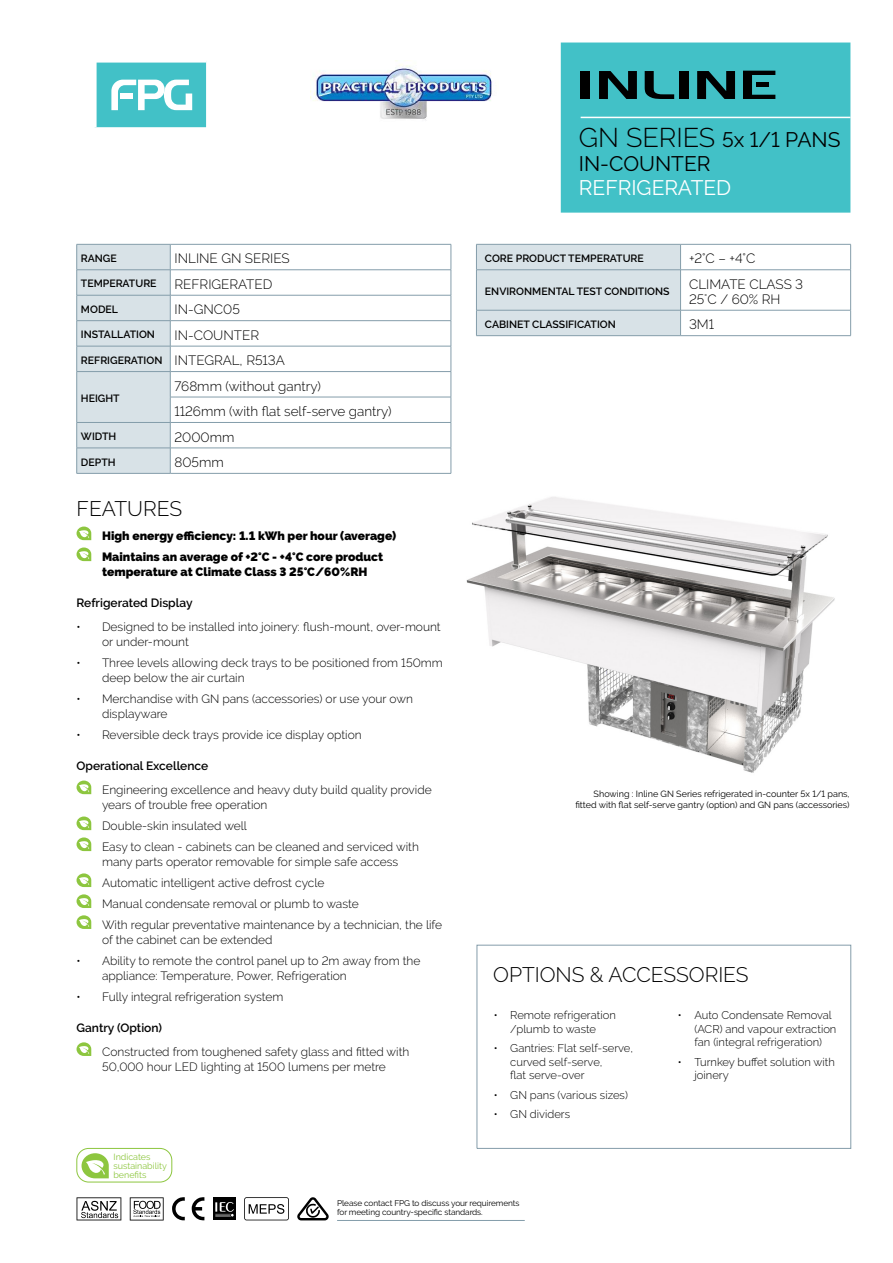
<style>
.page{position:relative;width:893px;height:1263px;background:#fff}
.page>*{position:absolute;margin:0;border:0;box-sizing:border-box;transform-origin:0 0}
.t1{font:300 21px "Raleway";color:#000}
.t2{font:21px/24px "Raleway";color:#000}
.t3{font:21px "Raleway";color:#fff}
.t4{font:300 13.5px/25.5px "Raleway";color:#000}
.t5{font:300 12px/15px "Raleway";color:#000}
.t6{font:800 12px/21px "Raleway";color:#000}
.t7{font:600 12px "Raleway";color:#000}
.t8{font:300 11.25px/13.5px "Raleway";color:#000}
.t9{font:600 10.5px "Raleway";color:#000}
.t10{font:9px/10.8px "Raleway";color:#000;text-align:right}
.t11{font:9px/9px "Raleway";color:#8dc63f}
.t12{font:8.25px/9px "Raleway";letter-spacing:-.01em;color:#000}
.s1{font-weight:600;font-size:10.5px}
.s2{font-weight:300;font-size:27px}
</style>
<div class="page">
<hr style="left:337px;top:1220px;width:188px;height:1px;background:#849daa">
<svg style="left:77px;top:1197px;width:44px;height:23px"></svg>
<svg style="left:130px;top:1197px;width:34px;height:23px"></svg>
<svg style="left:192px;top:1197px;width:12px;height:23px"></svg>
<svg style="left:172px;top:1197px;width:13px;height:23px"></svg>
<div style="left:213px;top:1197px;width:23px;height:23px;background:#000"></div>
<svg style="left:215px;top:1202px;width:19px;height:15px"></svg>
<svg style="left:297px;top:1197px;width:32px;height:23px"></svg>
<svg style="left:244px;top:1197px;width:45px;height:23px"></svg>
<svg style="left:95px;top:43px;width:755px;height:170px"></svg>
<svg style="left:95px;top:60px;width:111px;height:67px"></svg>
<hr style="left:681px;top:244px;width:170px;height:1px;background:#849daa">
<svg style="left:850px;top:244px;width:1px;height:25px"></svg>
<svg style="left:476px;top:244px;width:205px;height:92px;background:#d3dee4"></svg>
<hr style="left:681px;top:269px;width:170px;height:1px;background:#849daa">
<hr style="left:850px;top:270px;width:1px;height:40px;background:#849daa">
<svg style="left:850px;top:311px;width:1px;height:24px"></svg>
<hr style="left:681px;top:310px;width:170px;height:1px;background:#849daa">
<hr style="left:681px;top:335px;width:170px;height:1px;background:#849daa">
<svg style="left:77px;top:526px;width:14px;height:14px"></svg>
<svg style="left:77px;top:547px;width:14px;height:14px"></svg>
<svg style="left:77px;top:780px;width:14px;height:14px"></svg>
<svg style="left:77px;top:816px;width:14px;height:14px"></svg>
<svg style="left:77px;top:837px;width:14px;height:14px"></svg>
<svg style="left:77px;top:873px;width:14px;height:14px"></svg>
<svg style="left:77px;top:894px;width:14px;height:14px"></svg>
<svg style="left:77px;top:915px;width:14px;height:14px"></svg>
<svg style="left:77px;top:1042px;width:14px;height:14px"></svg>
<svg style="left:82px;top:1153px;width:27px;height:25px"></svg>
<div style="left:77px;top:1148px;width:95px;height:34px;border:1px solid #8dc63f;border-radius:12px"></div>
<hr style="left:581px;top:117px;width:269px;height:1px;background:#fff">
<div style="left:581px;top:71px;width:9px;height:28px;background:#000"></div>
<svg style="left:599px;top:71px;width:38px;height:28px"></svg>
<svg style="left:645px;top:71px;width:29px;height:28px"></svg>
<div style="left:679px;top:71px;width:10px;height:28px;background:#000"></div>
<svg style="left:743px;top:71px;width:32px;height:28px"></svg>
<svg style="left:697px;top:71px;width:38px;height:28px"></svg>
<img style="left:466px;top:497px;width:369px;height:276px">
<svg style="left:477px;top:945px;width:374px;height:204px"></svg>
<hr style="left:170px;top:244px;width:281px;height:1px;background:#849daa">
<hr style="left:77px;top:473px;width:93px;height:1px;background:#849daa">
<svg style="left:76px;top:244px;width:95px;height:229px;background:#d3dee3"></svg>
<hr style="left:170px;top:269px;width:281px;height:1px;background:#849daa">
<svg style="left:451px;top:244px;width:1px;height:229px"></svg>
<hr style="left:170px;top:295px;width:281px;height:1px;background:#849daa">
<hr style="left:170px;top:320px;width:281px;height:1px;background:#849daa">
<hr style="left:170px;top:346px;width:281px;height:1px;background:#849daa">
<hr style="left:170px;top:371px;width:281px;height:1px;background:#849daa">
<hr style="left:170px;top:397px;width:281px;height:1px;background:#849daa">
<hr style="left:170px;top:422px;width:281px;height:1px;background:#849daa">
<hr style="left:170px;top:448px;width:281px;height:1px;background:#849daa">
<hr style="left:170px;top:473px;width:281px;height:1px;background:#849daa">
<img style="left:311px;top:60px;width:187px;height:67px">
<p class="t9" style="left:81px;top:252px;width:37px">RANGE</p>
<p class="t4" style="left:175px;top:246px;width:117px">INLINE GN SERIES</p>
<p class="t9" style="left:81px;top:278px;width:77px">TEMPERATURE</p>
<p class="t4" style="left:175px;top:271px;width:99px">REFRIGERATED</p>
<p class="t9" style="left:81px;top:303px;width:39px">MODEL</p>
<p class="t4" style="left:175px;top:297px;width:67px">IN-GNC05</p>
<p class="t9" style="left:81px;top:329px;width:75px">INSTALLATION</p>
<p class="t4" style="left:81px;top:322px;width:205px;text-indent:94px">IN-COUNTER<br><span class="s1">REFRIGERATION</span> INTEGRAL, R513A</p>
<p class="t9" style="left:81px;top:392px;width:40px">HEIGHT</p>
<p class="t4" style="left:175px;top:373px;width:219px">768mm (without gantry)<br>1126mm (with flat self-serve gantry)</p>
<p class="t9" style="left:81px;top:430px;width:37px">WIDTH</p>
<p class="t4" style="left:175px;top:424px;width:61px">2000mm</p>
<p class="t9" style="left:81px;top:456px;width:36px">DEPTH</p>
<p class="t4" style="left:175px;top:449px;width:51px">805mm</p>
<h1 class="t1" style="left:77px;top:496px;width:107px">FEATURES</h1>
<p class="t6" style="left:102px;top:525px;width:296px">High energy efficiency: 1.1 kWh per hour (average)<br>Maintains an average of +2°C - +4°C core product</p>
<p class="t6" style="left:102px;top:561px;width:267px">temperature at Climate Class 3 25°C/60%RH</p>
<p class="t7" style="left:77px;top:596px;width:118px">Refrigerated Display</p>
<p class="t5" style="left:102px;top:619px;width:340px;text-indent:-26px">• Designed to be installed into joinery: flush-mount, over-mount or under-mount</p>
<p class="t5" style="left:102px;top:655px;width:342px;text-indent:-26px">• Three levels allowing deck trays to be positioned from 150mm deep below the air curtain</p>
<p class="t5" style="left:102px;top:691px;width:312px;text-indent:-26px">• Merchandise with GN pans (accessories) or use your own displayware</p>
<p class="t5" style="left:77px;top:727px;width:287px">• Reversible deck trays provide ice display option</p>
<p class="t7" style="left:77px;top:759px;width:133px">Operational Excellence</p>
<p class="t5" style="left:102px;top:782px;width:331px">Engineering excellence and heavy duty build quality provide years of trouble free operation</p>
<p class="t5" style="left:102px;top:815px;width:318px;line-height:21px">Double-skin insulated well<br>Easy to clean - cabinets can be cleaned and serviced with</p>
<p class="t5" style="left:102px;top:851px;width:342px;line-height:21px">many parts operator removable for simple safe access Automatic intelligent active defrost cycle<br>Manual condensate removal or plumb to waste<br>With regular preventative maintenance by a technician, the life</p>
<p class="t5" style="left:102px;top:932px;width:172px">of the cabinet can be extended</p>
<p class="t5" style="left:102px;top:953px;width:320px;text-indent:-26px">• Ability to remote the control panel up to 2m away from the appliance: Temperature, Power, Refrigeration</p>
<p class="t5" style="left:77px;top:989px;width:208px">• Fully integral refrigeration system</p>
<p class="t7" style="left:77px;top:1020px;width:87px">Gantry (Option)</p>
<p class="t5" style="left:102px;top:1044px;width:309px">Constructed from toughened safety glass and fitted with<br>50,000 hour LED lighting at 1500 lumens per metre</p>
<p class="t11" style="left:113px;top:1152px;width:55px">Indicates sustainability benefits</p>
<h1 class="t2" style="left:579px;top:128px;width:263px"><span class="s2">GN SERIES</span> 5x 1/1 PANS<br>IN-COUNTER</h1>
<h1 class="t3" style="left:579px;top:176px;width:154px">REFRIGERATED</h1>
<p class="t9" style="left:485px;top:252px;width:160px">CORE PRODUCT TEMPERATURE</p>
<p class="t4" style="left:689px;top:246px;width:68px">+2°C – +4°C</p>
<p class="t9" style="left:485px;top:285px;width:186px">ENVIRONMENTAL TEST CONDITIONS</p>
<p class="t4" style="left:689px;top:276px;width:116px;line-height:15px">CLIMATE CLASS 3<br>25˚C / 60% RH</p>
<p class="t9" style="left:485px;top:318px;width:132px">CABINET CLASSIFICATION</p>
<p class="t4" style="left:689px;top:312px;width:27px">3M1</p>
<p class="t10" style="left:575px;top:788px;width:276px">Showing : Inline GN Series refrigerated in-counter 5x 1/1 pans, fitted with flat self-serve gantry (option) and GN pans (accessories)</p>
<h1 class="t1" style="left:493px;top:962px;width:257px">OPTIONS &amp; ACCESSORIES</h1>
<p class="t8" style="left:494px;top:1008px;width:124px;text-align:center">• Remote refrigeration /plumb to waste</p>
<p class="t8" style="left:510px;top:1041px;width:124px;text-indent:-17px">• Gantries: Flat self-serve, curved self-serve,<br>flat serve-over</p>
<p class="t8" style="left:494px;top:1088px;width:136px">• GN pans (various sizes)</p>
<p class="t8" style="left:494px;top:1107px;width:78px">• GN dividers</p>
<p class="t8" style="left:694px;top:1008px;width:143px;text-indent:-17px">• Auto Condensate Removal (ACR) and vapour extraction fan (integral refrigeration)</p>
<p class="t8" style="left:694px;top:1055px;width:142px;text-indent:-17px">• Turnkey buffet solution with joinery</p>
<p class="t12" style="left:337px;top:1198px;width:184px">Please contact FPG to discuss your requirements for meeting country-specific standards.</p>
</div>
